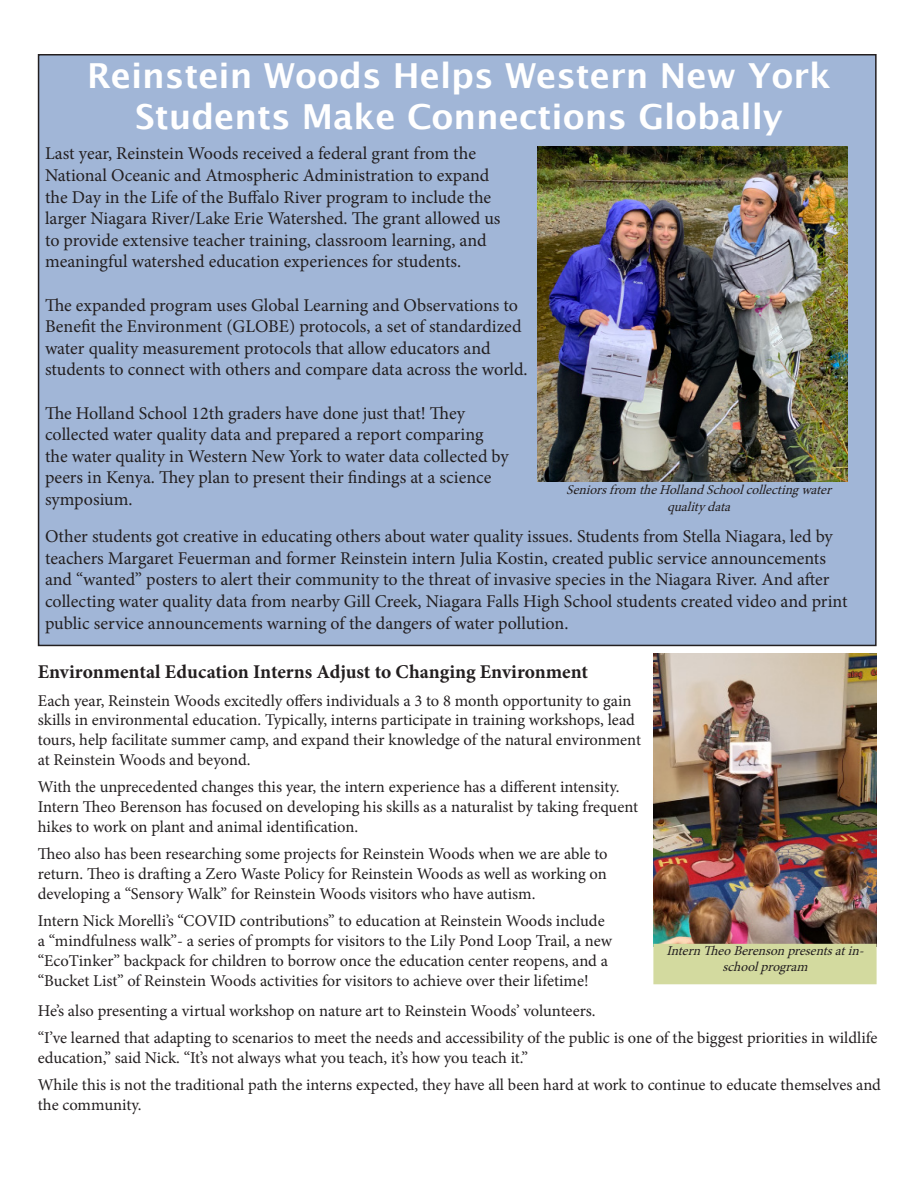
<style>
.page{position:relative;width:918px;height:1188px;background:#fff}
.page>*{position:absolute;margin:0;border:0;box-sizing:border-box;transform-origin:0 0}
.t1{font:700 34.5px/41.4px "Lucida Grande";color:#fff;text-align:center}
.t2{font:700 19.5px "Minion Pro";letter-spacing:-.005em;color:#231f20}
.t3{font:18px/21.6px "Minion Pro";color:#231f20}
.t4{font:16.5px/19.8px "Minion Pro";color:#231f20}
.t5{font:italic 13.5px/16.2px "Minion Pro";color:#231f20;text-align:center}
</style>
<div class="page">
<div style="left:39px;top:55px;width:837px;height:590px;background:#a1b6d7"></div>
<img style="left:538px;top:146px;width:309px;height:336px">
<img style="left:653px;top:653px;width:224px;height:291px">
<div style="left:654px;top:945px;width:222px;height:39px;background:#d3da9f"></div>
<div style="left:653px;top:944px;width:224px;height:40px;border:2px solid #d3da9f"></div>
<p class="t1" style="left:87px;top:54px;width:745px">Reinstein Woods Helps Western New York<br>Students Make Connections Globally</p>
<p class="t3" style="left:45px;top:143px;width:457px">Last year, Reinstein Woods received a federal grant from the National Oceanic and Atmospheric Administration to expand the Day in the Life of the Buffalo River program to include the larger Niagara River/Lake Erie Watershed. The grant allowed us to provide extensive teacher training, classroom learning, and meaningful watershed education experiences for students.</p>
<p class="t3" style="left:45px;top:294px;width:484px">The expanded program uses Global Learning and Observations to Benefit the Environment (GLOBE) protocols, a set of standardized water quality measurement protocols that allow educators and students to connect with others and compare data across the world.</p>
<p class="t3" style="left:45px;top:402px;width:465px">The Holland School 12th graders have done just that! They collected water quality data and prepared a report comparing the water quality in Western New York to water data collected by peers in Kenya. They plan to present their findings at a science symposium.</p>
<p class="t3" style="left:45px;top:526px;width:804px">Other students got creative in educating others about water quality issues. Students from Stella Niagara, led by teachers Margaret Feuerman and former Reinstein intern Julia Kostin, created public service announcements and “wanted” posters to alert their community to the threat of invasive species in the Niagara River. And after collecting water quality data from nearby Gill Creek, Niagara Falls High School students created video and print public service announcements warning of the dangers of water pollution.</p>
<p class="t2" style="left:38px;top:658px;width:552px">Environmental Education Interns Adjust to Changing Environment</p>
<p class="t4" style="left:38px;top:691px;width:605px">Each year, Reinstein Woods excitedly offers individuals a 3 to 8 month opportunity to gain skills in environmental education. Typically, interns participate in training workshops, lead tours, help facilitate summer camp, and expand their knowledge of the natural environment at Reinstein Woods and beyond.</p>
<p class="t4" style="left:38px;top:777px;width:602px">With the unprecedented changes this year, the intern experience has a different intensity.<br>Intern Theo Berenson has focused on developing his skills as a naturalist by taking frequent hikes to work on plant and animal identification.</p>
<p class="t4" style="left:38px;top:844px;width:571px;text-align:justify">Theo also has been researching some projects for Reinstein Woods when we are able to return. Theo is drafting a Zero Waste Policy for Reinstein Woods as well as working on developing a “Sensory Walk” for Reinstein Woods visitors who have autism.</p>
<p class="t4" style="left:38px;top:911px;width:576px">Intern Nick Morelli’s “COVID contributions” to education at Reinstein Woods include a “mindfulness walk”- a series of prompts for visitors to the Lily Pond Loop Trail, a new “EcoTinker” backpack for children to borrow once the education center reopens, and a “Bucket List” of Reinstein Woods activities for visitors to achieve over their lifetime!</p>
<p class="t5" style="left:566px;top:482px;width:271px">Seniorsfrom theHollandSchoolcollectingwater qualitydata</p>
<p class="t5" style="left:666px;top:943px;width:203px">InternTheoBerensonpresentsatin&shy;schoolprogram</p>
<p class="t4" style="left:38px;top:1001px;width:559px">He’s also presenting a virtual workshop on nature art to Reinstein Woods’ volunteers.</p>
<p class="t4" style="left:38px;top:1028px;width:841px">“I’ve learned that adapting to scenarios to meet the needs and accessibility of the public is one of the biggest priorities in wildlife education,” said Nick. “It’s not always what you teach, it’s how you teach it.”</p>
<p class="t4" style="left:38px;top:1075px;width:845px">While this is not the traditional path the interns expected, they have all been hard at work to continue to educate themselves and the community.</p>
</div>
